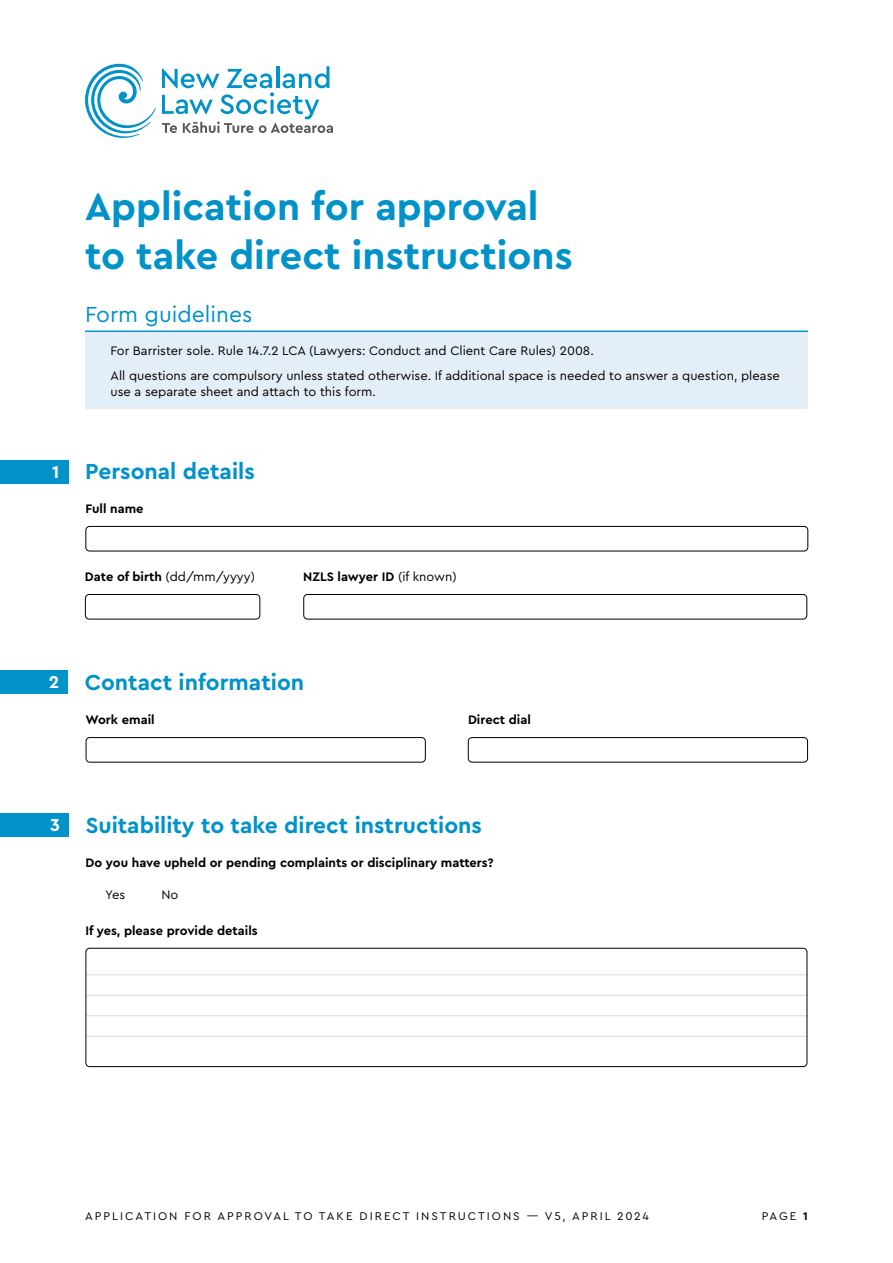
<style>
.page{position:relative;width:893px;height:1263px;background:#fff}
.page>*{position:absolute;margin:0;border:0;box-sizing:border-box;transform-origin:0 0}
.t1{font:700 39.6px/49.5px "Cera PRO";color:#0092c9}
.t2{font:700 22.8px "Cera PRO";color:#0092c9}
.t3{font:22.8px "Cera PRO";color:#0092c9}
.t4{font:12.9px/24.5px "Cera PRO";color:#000}
.t5{font:700 12.9px "Cera PRO";color:#000}
.t6{font:11.7px "Cera PRO";letter-spacing:.17em;color:#000}
.s1{font-size:18px;color:#fff}
.s2{font-weight:700}
.s3{font-weight:400}
</style>
<div class="page">
<svg style="left:162px;top:66px;width:171px;height:67px"></svg>
<svg style="left:85px;top:64px;width:71px;height:74px"></svg>
<div style="left:85px;top:332px;width:723px;height:77px;background:#e4eef8"></div>
<hr style="left:85px;top:330px;width:723px;height:2px;background:#0092c9">
<div style="left:0;top:460px;width:68px;height:23px;background:#0092c9"></div>
<div style="left:0;top:670px;width:68px;height:24px;background:#0092c9"></div>
<div style="left:86px;top:737px;width:340px;height:26px;border:1px solid #000;border-radius:4px"></div>
<div style="left:468px;top:737px;width:340px;height:26px;border:1px solid #000;border-radius:4px"></div>
<div style="left:0;top:814px;width:69px;height:23px;background:#0092c9"></div>
<div style="left:85px;top:594px;width:175px;height:25px;border:1px solid #000;border-radius:4px"></div>
<div style="left:303px;top:594px;width:504px;height:25px;border:1px solid #000;border-radius:4px"></div>
<div style="left:85px;top:526px;width:723px;height:25px;border:1px solid #000;border-radius:4px"></div>
<hr style="left:86px;top:974px;width:721px;height:1px;background:#dadada">
<hr style="left:86px;top:995px;width:721px;height:1px;background:#dadada">
<hr style="left:86px;top:1015px;width:721px;height:1px;background:#dadada">
<hr style="left:86px;top:1036px;width:721px;height:1px;background:#dadada">
<div style="left:85px;top:948px;width:722px;height:119px;border:1px solid #000;border-radius:4px"></div>
<h1 class="t1" style="left:85px;top:180px;width:489px">Application for approval to take direct instructions</h1>
<h2 class="t3" style="left:85px;top:300px;width:169px">Form guidelines</h2>
<p class="t4" style="left:111px;top:338px;width:671px">For Barrister sole. Rule 14.7.2 LCA (Lawyers: Conduct and Client Care Rules) 2008.<br>All questions are compulsory unless stated otherwise. If additional space is needed to answer a question, please</p>
<p class="t4" style="left:111px;top:379px;width:267px">use a separate sheet and attach to this form.</p>
<h2 class="t2" style="left:52px;top:456px;width:204px"><span class="s1">1</span> Personal details</h2>
<p class="t5" style="left:85px;top:500px;width:60px">Full name</p>
<p class="t4" style="left:85px;top:564px;width:172px"><span class="s2">Date of birth</span> (dd/mm/yyyy)</p>
<p class="t5" style="left:303px;top:568px;width:155px">NZLS lawyer ID <span class="s3">(if known)</span></p>
<h2 class="t2" style="left:49px;top:667px;width:257px"><span class="s1">2</span> Contact information</h2>
<p class="t5" style="left:86px;top:711px;width:71px">Work email</p>
<p class="t5" style="left:468px;top:711px;width:64px">Direct dial</p>
<h2 class="t2" style="left:50px;top:810px;width:433px"><span class="s1">3</span> Suitability to take direct instructions</h2>
<p class="t5" style="left:86px;top:854px;width:410px">Do you have upheld or pending complaints or disciplinary matters?</p>
<p class="t4" style="left:105px;top:882px;width:22px">Yes</p>
<p class="t4" style="left:161px;top:882px;width:18px">No</p>
<p class="t5" style="left:85px;top:922px;width:174px">If yes, please provide details</p>
<p class="t6" style="left:85px;top:1209px;width:565px">APPLICATION FOR APPROVAL TO TAKE DIRECT INSTRUCTIONS — V5, APRIL 2024</p>
<p class="t6" style="left:762px;top:1209px;width:48px">PAGE <span class="s2">1</span></p>
</div>
